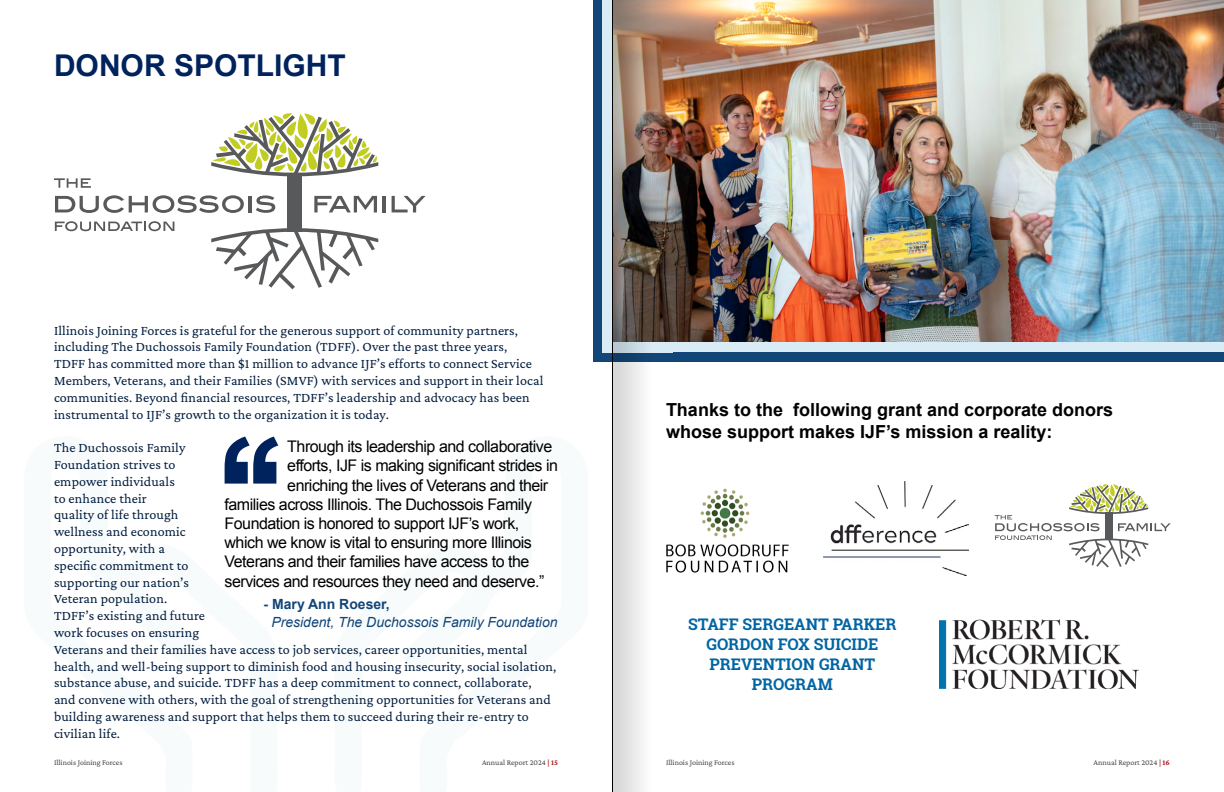
<style>
.page{position:relative;width:1224px;height:792px;background:#fff}
.page>*{position:absolute;margin:0;border:0;box-sizing:border-box;transform-origin:0 0}
.t1{font:700 30px "Arial";color:#00235d}
.t2{font:700 18px/21.6px "Arial";color:#000}
.t3{font:16px "Arial";letter-spacing:-.03em;color:#000}
.t4{font:700 16px/20px "Roboto Slab";color:#0065a4;text-align:center}
.t5{font:14px/16.8px "Crimson Pro";letter-spacing:.01em;color:#021d3f}
.t6{font:italic 14px "Arial";color:#134678}
.t7{font:700 14px "Arial";color:#134678}
.t8{font:8px "Crimson Pro";color:#454545}
.s1{font-weight:700;color:#a91f24}
</style>
<div class="page">
<div style="left:612px;top:285px;width:612px;height:77px;background:#134678"></div>
<div style="left:612px;top:282px;width:612px;height:70px;background:#d9ebf5"></div>
<svg style="left:55px;top:195px;width:189px;height:18px"></svg>
<hr style="left:249px;top:196px;width:3px;height:16px;background:#58595b">
<svg style="left:256px;top:195px;width:19px;height:18px"></svg>
<svg style="left:314px;top:196px;width:63px;height:16px"></svg>
<hr style="left:383px;top:196px;width:3px;height:16px;background:#58595b">
<svg style="left:392px;top:196px;width:34px;height:16px"></svg>
<svg style="left:55px;top:221px;width:119px;height:10px"></svg>
<svg style="left:54px;top:178px;width:37px;height:10px"></svg>
<div style="left:287px;top:173px;width:15px;height:58px;background:#58595b"></div>
<svg style="left:211px;top:228px;width:167px;height:60px"></svg>
<svg style="left:211px;top:113px;width:167px;height:64px"></svg>
<svg style="left:995px;top:484px;width:176px;height:83px"></svg>
<div style="left:593px;top:0;width:77px;height:362px;background:#134678"></div>
<div style="left:603px;top:0;width:70px;height:352px;background:#d9ebf5"></div>
<img style="left:824px;top:482px;width:144px;height:93px">
<img style="left:714px;top:488px;width:75px;height:85px">
<img style="left:939px;top:619px;width:200px;height:70px">
<img style="left:714px;top:0;width:510px;height:342px">
<svg style="left:225px;top:437px;width:53px;height:47px"></svg>
<img style="left:613px;top:0;width:101px;height:792px">
<hr style="left:612px;top:0;width:1px;height:792px;background:#000">
<h1 class="t1" style="left:54px;top:46px;width:293px">DONOR SPOTLIGHT</h1>
<p class="t5" style="left:54px;top:321px;width:491px">Illinois Joining Forces is grateful for the generous support of community partners, including The Duchossois Family Foundation (TDFF). Over the past three years,<br>TDFF has committed more than $1 million to advance IJF’s efforts to connect Service Members, Veterans, and their Families (SMVF) with services and support in their local communities. Beyond financial resources, TDFF’s leadership and advocacy has been instrumental to IJF’s growth to the organization it is today.</p>
<p class="t5" style="left:54px;top:439px;width:504px">The Duchossois Family<br>Foundation strives to<br>empower individuals<br>to enhance their<br>quality of life through<br>wellness and economic<br>opportunity, with a<br>specific commitment to<br>supporting our nation’s<br>Veteran population.<br>TDFF’s existing and future<br>work focuses on ensuring<br>Veterans and their families have access to job services, career opportunities, mental health, and well-being support to diminish food and housing insecurity, social isolation, substance abuse, and suicide. TDFF has a deep commitment to connect, collaborate, and convene with others, with the goal of strengthening opportunities for Veterans and building awareness and support that helps them to succeed during their re-entry to civilian life.</p>
<p class="t3" style="left:287px;top:436px;width:266px">Through its leadership and collaborative</p>
<p class="t3" style="left:287px;top:455px;width:272px">efforts, IJF is making significant strides in</p>
<p class="t3" style="left:287px;top:474px;width:262px">enriching the lives of Veterans and their</p>
<p class="t3" style="left:225px;top:494px;width:309px">families across Illinois. The Duchossois Family</p>
<p class="t3" style="left:225px;top:513px;width:296px">Foundation is honored to support IJF’s work,</p>
<p class="t3" style="left:225px;top:532px;width:309px">which we know is vital to ensuring more Illinois</p>
<p class="t3" style="left:225px;top:551px;width:306px">Veterans and their families have access to the</p>
<p class="t3" style="left:225px;top:570px;width:321px">services and resources they need and deserve.”</p>
<p class="t7" style="left:264px;top:595px;width:128px">- Mary Ann Roeser,</p>
<p class="t6" style="left:271px;top:613px;width:288px">President, The Duchossois Family Foundation</p>
<p class="t2" style="left:666px;top:400px;width:449px">Thanks to the following grant and corporate donors whose support makes IJF’s mission a reality:</p>
<p class="t4" style="left:688px;top:614px;width:210px">STAFF SERGEANT PARKER<br>GORDON FOX SUICIDE<br>PREVENTION GRANT<br>PROGRAM</p>
<p class="t8" style="left:54px;top:757px;width:70px">Illinois Joining Forces</p>
<p class="t8" style="left:482px;top:757px;width:77px">Annual Report 2024 <span class="s1">| 15</span></p>
<p class="t8" style="left:666px;top:757px;width:70px">Illinois Joining Forces</p>
<p class="t8" style="left:1094px;top:757px;width:78px">Annual Report 2024 <span class="s1">| 16</span></p>
</div>
